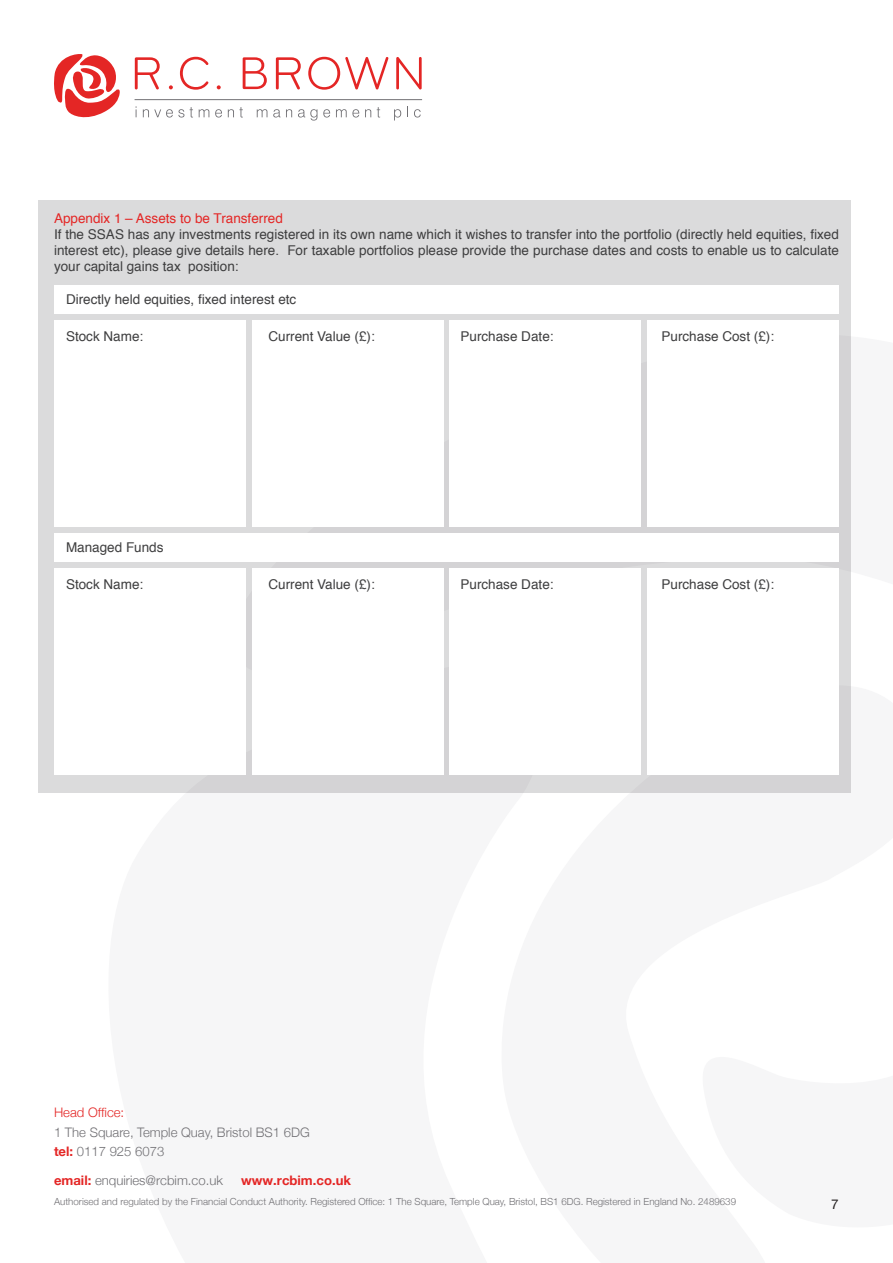
<style>
.page{position:relative;width:893px;height:1263px;background:#fff}
.page>*{position:absolute;margin:0;border:0;box-sizing:border-box;transform-origin:0 0}
.t1{font:13.5px/16.2px "Helvetica";color:#3e3e3f;text-align:justify}
.t2{font:13.5px "Helvetica";color:#e42625}
.t3{font:13.5px "Helvetica Neue";color:#231f20}
.t4{font:300 13.2px/19.5px "Helvetica Neue";color:#717074}
.t5{font:700 13.2px "Helvetica Neue";color:#e42625}
.t6{font:300 9.75px "Helvetica Neue";color:#717074}
.s1{color:#e42625}
.s2{font-weight:700;color:#e42625}
</style>
<div class="page">
<svg style="left:135px;top:57px;width:25px;height:32px"></svg>
<svg style="left:169px;top:85px;width:4px;height:4px"></svg>
<svg style="left:180px;top:57px;width:28px;height:33px"></svg>
<svg style="left:217px;top:85px;width:4px;height:4px"></svg>
<svg style="left:243px;top:57px;width:24px;height:32px"></svg>
<svg style="left:276px;top:57px;width:25px;height:32px"></svg>
<svg style="left:308px;top:57px;width:80px;height:33px"></svg>
<svg style="left:396px;top:57px;width:26px;height:32px"></svg>
<svg style="left:143px;top:109px;width:41px;height:9px"></svg>
<svg style="left:190px;top:107px;width:3px;height:11px"></svg>
<svg style="left:199px;top:109px;width:10px;height:8px"></svg>
<svg style="left:215px;top:109px;width:7px;height:9px"></svg>
<svg style="left:228px;top:107px;width:15px;height:11px"></svg>
<svg style="left:257px;top:109px;width:10px;height:8px"></svg>
<svg style="left:273px;top:109px;width:19px;height:9px"></svg>
<svg style="left:298px;top:109px;width:19px;height:12px"></svg>
<svg style="left:323px;top:109px;width:7px;height:9px"></svg>
<svg style="left:336px;top:109px;width:23px;height:9px"></svg>
<svg style="left:365px;top:109px;width:6px;height:8px"></svg>
<svg style="left:377px;top:107px;width:3px;height:11px"></svg>
<svg style="left:394px;top:109px;width:7px;height:11px"></svg>
<svg style="left:414px;top:109px;width:7px;height:9px"></svg>
<hr style="left:135px;top:99px;width:287px;height:1px;background:#717074">
<svg style="left:54px;top:54px;width:66px;height:64px"></svg>
<div style="left:38px;top:201px;width:812px;height:592px;background:#dbdbdc"></div>
<div style="left:54px;top:285px;width:785px;height:29px;background:#fff"></div>
<div style="left:54px;top:321px;width:191px;height:206px;background:#fff"></div>
<div style="left:252px;top:321px;width:191px;height:206px;background:#fff"></div>
<div style="left:450px;top:321px;width:191px;height:206px;background:#fff"></div>
<div style="left:648px;top:321px;width:191px;height:206px;background:#fff"></div>
<div style="left:54px;top:533px;width:785px;height:29px;background:#fff"></div>
<div style="left:54px;top:568px;width:191px;height:207px;background:#fff"></div>
<div style="left:252px;top:568px;width:191px;height:207px;background:#fff"></div>
<div style="left:450px;top:568px;width:191px;height:207px;background:#fff"></div>
<div style="left:648px;top:568px;width:191px;height:207px;background:#fff"></div>
<p class="t2" style="left:54px;top:208px;width:230px">Appendix 1 – Assets to be Transferred</p>
<p class="t1" style="left:54px;top:226px;width:786px">If the SSAS has any investments registered in its own name which it wishes to transfer into the portfolio (directly held equities, fixed interest etc), please give details here. For taxable portfolios please provide the purchase dates and costs to enable us to calculate your capital gains tax position:</p>
<p class="t1" style="left:66px;top:291px;width:232px">Directly held equities, fixed interest etc</p>
<p class="t1" style="left:66px;top:328px;width:79px">Stock Name:</p>
<p class="t1" style="left:269px;top:328px;width:108px">Current Value (£):</p>
<p class="t1" style="left:460px;top:328px;width:95px">Purchase Date:</p>
<p class="t1" style="left:662px;top:328px;width:114px">Purchase Cost (£):</p>
<p class="t1" style="left:66px;top:539px;width:99px">Managed Funds</p>
<p class="t1" style="left:66px;top:576px;width:79px">Stock Name:</p>
<p class="t1" style="left:269px;top:576px;width:108px">Current Value (£):</p>
<p class="t1" style="left:460px;top:576px;width:95px">Purchase Date:</p>
<p class="t1" style="left:662px;top:576px;width:114px">Purchase Cost (£):</p>
<p class="t4" style="left:54px;top:1103px;width:257px"><span class="s1">Head Office:<br></span>1 The Square, Temple Quay, Bristol BS1 6DG <span class="s2">tel:</span> 0117 925 6073</p>
<p class="t4" style="left:54px;top:1170px;width:170px"><span class="s2">email:</span> enquiries@rcbim.co.uk</p>
<p class="t5" style="left:241px;top:1172px;width:111px">www.rcbim.co.uk</p>
<p class="t6" style="left:54px;top:1195px;width:684px">Authorised and regulated by the Financial Conduct Authority. Registered Office: 1 The Square, Temple Quay, Bristol, BS1 6DG. Registered in England No. 2489639</p>
<p class="t3" style="left:831px;top:1196px;width:9px">7</p>
</div>
